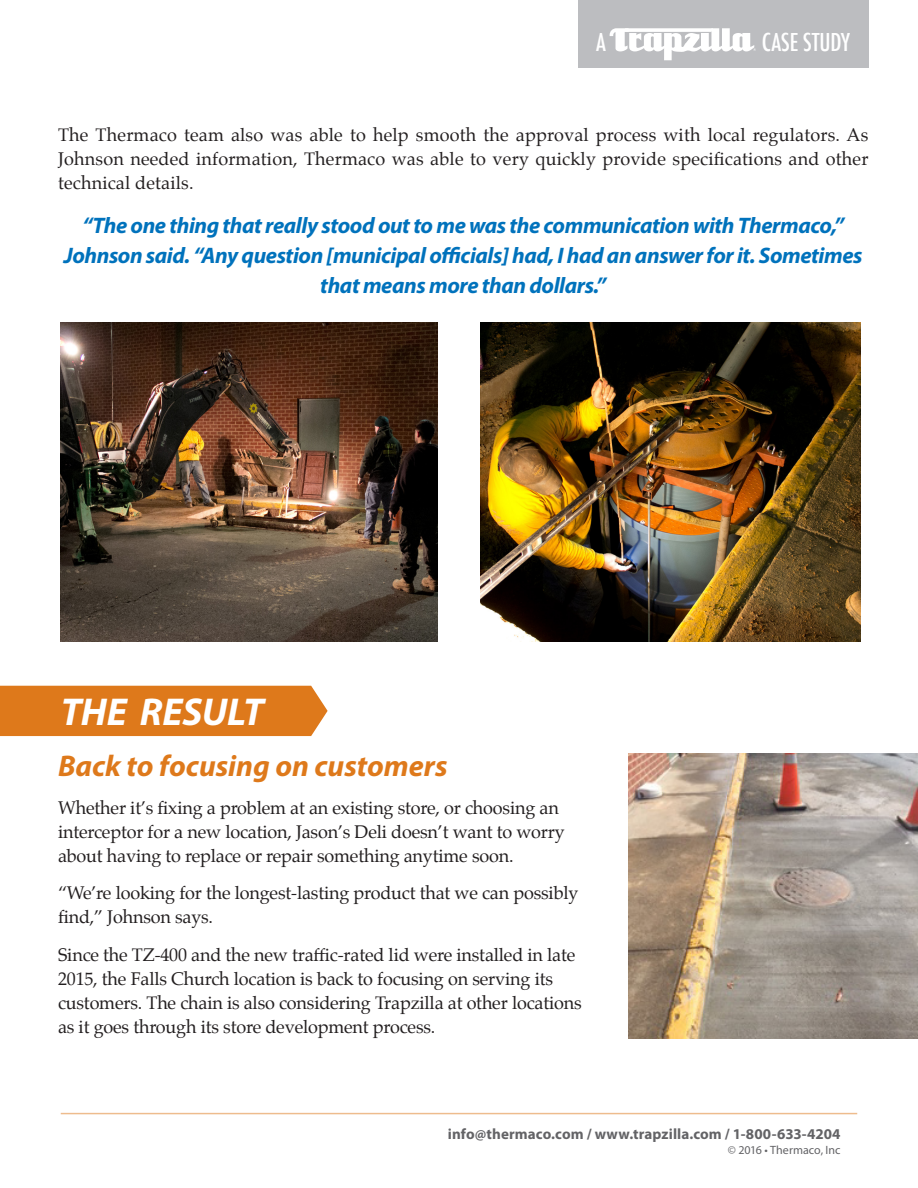
<style>
.page{position:relative;width:918px;height:1188px;background:#fff}
.page>*{position:absolute;margin:0;border:0;box-sizing:border-box;transform-origin:0 0}
.body_copy{font:italic 700 39px "Myriad Pro";letter-spacing:-.005em;color:#fff}
.Myriad_Headers{font:italic 700 30px "Myriad Pro";color:#de791b}
.t1{font:500 condensed 24px "Futura";letter-spacing:-.01em;color:#fff}
.Myriad_Headers-2{font:italic 700 22.5px/30px "Myriad Pro";letter-spacing:-.02em;color:#0072bc;text-align:center}
.Body_Copy{font:18px/24px "Palatino";letter-spacing:-.01em;color:#231f20}
.t2{font:700 15px "Myriad Pro";letter-spacing:.005em;color:#636366}
.t3{font:12px "Myriad Pro";letter-spacing:.005em;color:#636366}
</style>
<div class="page">
<img style="left:480px;top:322px;width:381px;height:320px">
<div style="left:0;top:686px;width:328px;height:50px;background:#de791b"></div>
<hr style="left:61px;top:1113px;width:796px;height:1px;background:#de791b">
<div style="left:578px;top:0;width:290px;height:67px;background:#bcbdc0"></div>
<svg style="left:610px;top:28px;width:146px;height:32px"></svg>
<img style="left:629px;top:754px;width:288px;height:285px">
<img style="left:61px;top:322px;width:377px;height:320px">
<p class="t1" style="left:596px;top:27px;width:11px">A</p>
<p class="t1" style="left:762px;top:27px;width:90px">CASE STUDY</p>
<p class="Body_Copy" style="left:58px;top:123px;width:812px;text-align:justify">The Thermaco team also was able to help smooth the approval process with local regulators. As Johnson needed information, Thermaco was able to very quickly provide specifications and other technical details.</p>
<p class="Myriad_Headers-2" style="left:64px;top:209px;width:800px">“The one thing that really stood out to me was the communication with Thermaco,”<br>Johnson said. “Any question [municipal officials] had, I had an answer for it. Sometimes that means more than dollars.”</p>
<p class="body_copy" style="left:61px;top:686px;width:205px">THE RESULT</p>
<p class="Myriad_Headers" style="left:58px;top:747px;width:391px">Back to focusing on customers</p>
<p class="Body_Copy" style="left:58px;top:796px;width:508px">Whether it’s fixing a problem at an existing store, or choosing an interceptor for a new location, Jason’s Deli doesn’t want to worry about having to replace or repair something anytime soon.</p>
<p class="Body_Copy" style="left:58px;top:881px;width:522px">“We’re looking for the longest-lasting product that we can possibly find,” Johnson says.</p>
<p class="Body_Copy" style="left:58px;top:943px;width:525px">Since the TZ-400 and the new traffic-rated lid were installed in late 2015, the Falls Church location is back to focusing on serving its customers. The chain is also considering Trapzilla at other locations as it goes through its store development process.</p>
<p class="t2" style="left:448px;top:1124px;width:394px">info@thermaco.com / www.trapzilla.com / 1-800-633-4204</p>
<p class="t3" style="left:728px;top:1143px;width:114px">© 2016 • Thermaco, Inc</p>
</div>
